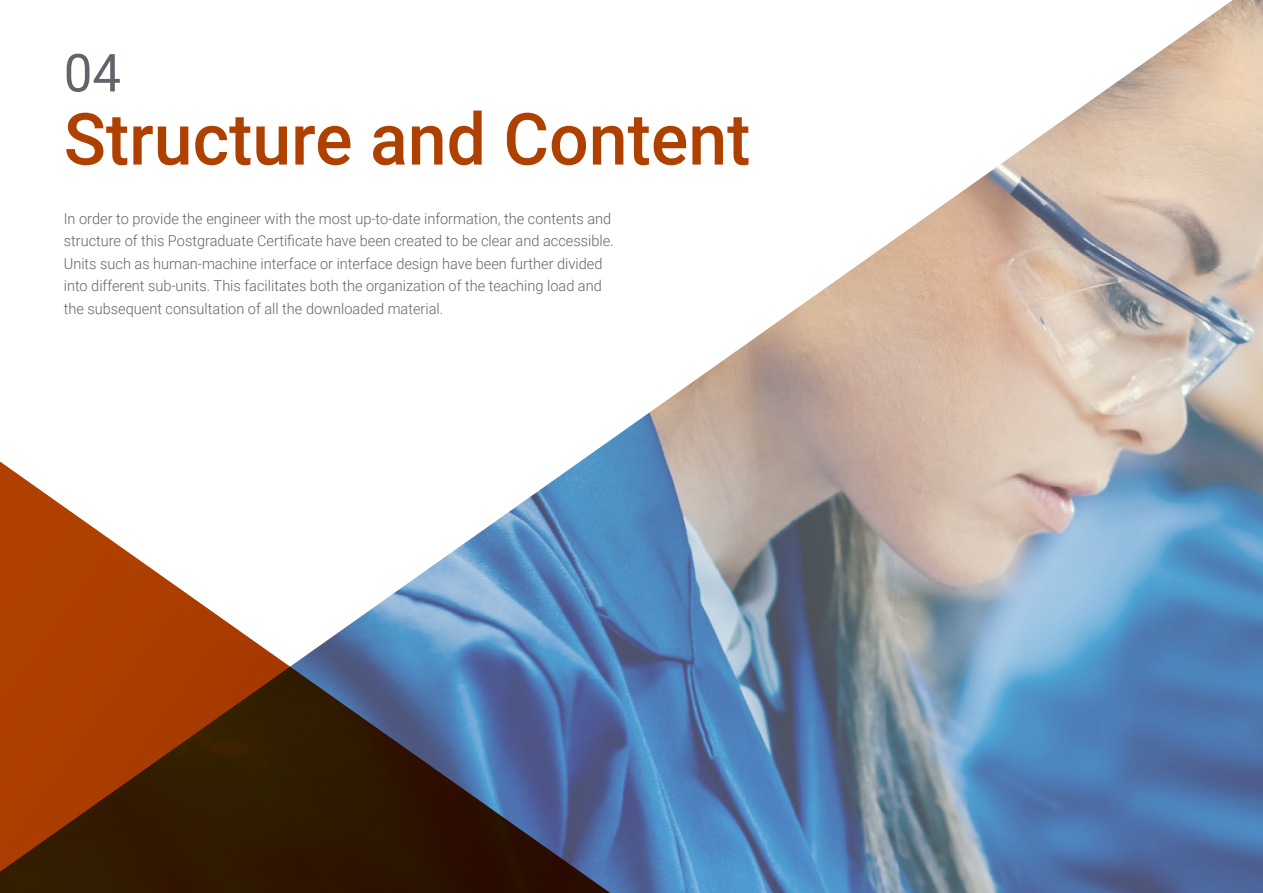
<style>
.page{position:relative;width:1263px;height:893px;background:#fff}
.page>*{position:absolute;margin:0;border:0;box-sizing:border-box;transform-origin:0 0}
.t1{font:500 72px "Roboto";color:#ae4000}
.t2{font:52.5px "Roboto";color:#61646a}
.t3{font:300 15px/22.5px "Roboto";color:#61646a}
</style>
<div class="page">
<img style="left:602px;top:0;width:661px;height:893px">
<svg style="left:0;top:446px;width:640px;height:447px"></svg>
<h2 class="t2" style="left:64px;top:36px;width:59px">04</h2>
<h1 class="t1" style="left:64px;top:89px;width:688px">Structure and Content</h1>
<p class="t3" style="left:64px;top:207px;width:551px">In order to provide the engineer with the most up-to-date information, the contents and structure of this Postgraduate Certificate have been created to be clear and accessible.<br>Units such as human-machine interface or interface design have been further divided into different sub-units. This facilitates both the organization of the teaching load and the subsequent consultation of all the downloaded material.</p>
</div>
